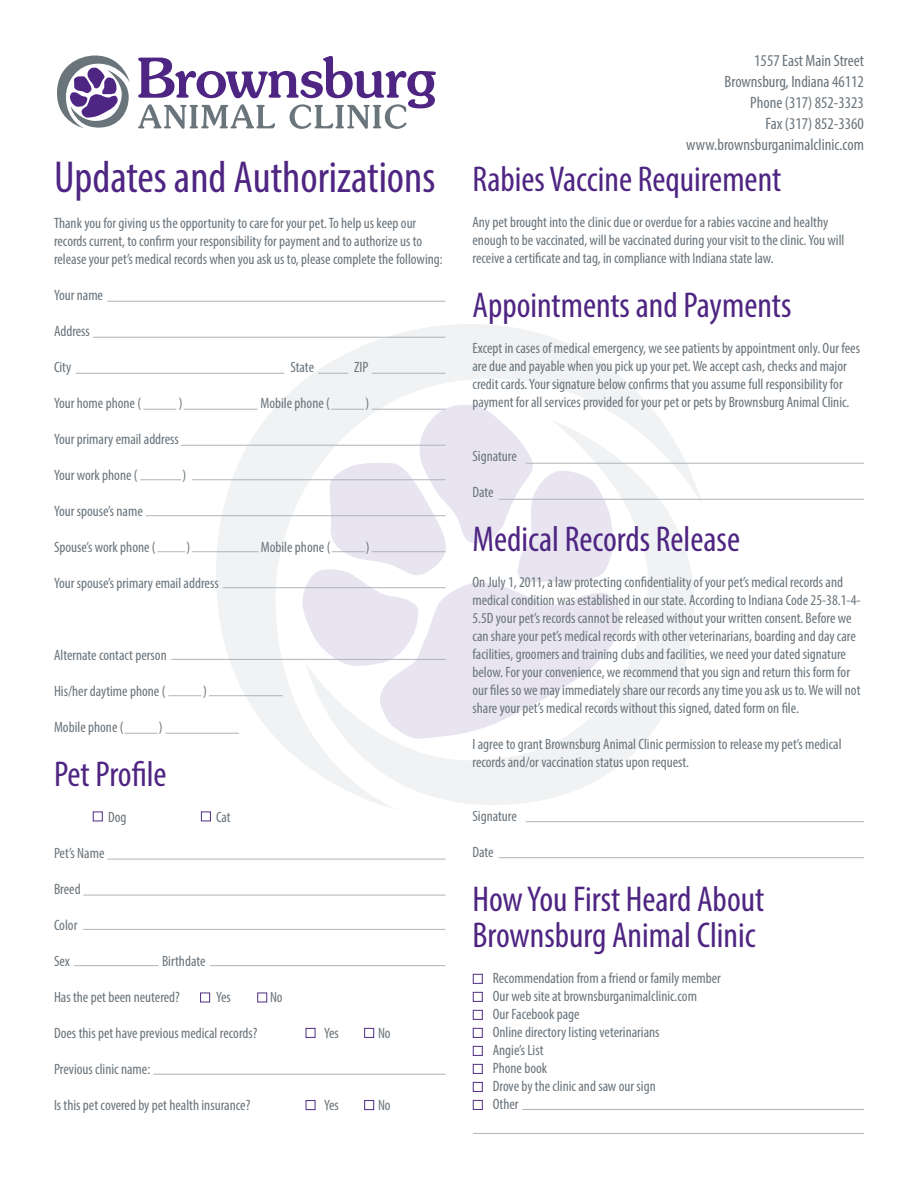
<style>
.page{position:relative;width:918px;height:1188px;background:#fff}
.page>*{position:absolute;margin:0;border:0;box-sizing:border-box;transform-origin:0 0}
.t1{font:condensed 45px "Myriad Pro";color:#4e2582}
.t2{font:condensed 36px/36px "Myriad Pro";color:#4e2582}
.t3{font:condensed 16.5px/21px "Myriad Pro";color:#6a747b;text-align:right}
.t4{font:condensed 15px/18px "Myriad Pro";color:#6a747b}
</style>
<div class="page">
<svg style="left:216px;top:324px;width:486px;height:485px"></svg>
<svg style="left:302px;top:403px;width:319px;height:336px"></svg>
<svg style="left:57px;top:56px;width:73px;height:72px"></svg>
<svg style="left:138px;top:56px;width:298px;height:73px"></svg>
<hr style="left:107px;top:301px;width:338px;height:1px;background:#adb4ba">
<hr style="left:93px;top:337px;width:353px;height:1px;background:#adb4ba">
<hr style="left:76px;top:373px;width:208px;height:1px;background:#adb4ba">
<hr style="left:372px;top:373px;width:73px;height:1px;background:#adb4ba">
<hr style="left:318px;top:373px;width:30px;height:1px;background:#adb4ba">
<hr style="left:184px;top:409px;width:74px;height:1px;background:#adb4ba">
<hr style="left:143px;top:409px;width:33px;height:1px;background:#adb4ba">
<hr style="left:192px;top:479px;width:254px;height:1px;background:#adb4ba">
<hr style="left:140px;top:479px;width:41px;height:1px;background:#adb4ba">
<hr style="left:372px;top:409px;width:74px;height:1px;background:#adb4ba">
<hr style="left:331px;top:409px;width:33px;height:1px;background:#adb4ba">
<hr style="left:192px;top:551px;width:67px;height:1px;background:#adb4ba">
<svg style="left:157px;top:551px;width:28px;height:1px"></svg>
<hr style="left:372px;top:551px;width:74px;height:1px;background:#adb4ba">
<hr style="left:332px;top:551px;width:33px;height:1px;background:#adb4ba">
<hr style="left:181px;top:445px;width:265px;height:1px;background:#adb4ba">
<hr style="left:146px;top:515px;width:300px;height:1px;background:#adb4ba">
<hr style="left:522px;top:1109px;width:342px;height:1px;background:#adb4ba">
<hr style="left:223px;top:587px;width:223px;height:1px;background:#adb4ba">
<hr style="left:526px;top:463px;width:338px;height:1px;background:#adb4ba">
<hr style="left:499px;top:499px;width:365px;height:1px;background:#adb4ba">
<hr style="left:526px;top:821px;width:338px;height:1px;background:#adb4ba">
<hr style="left:499px;top:857px;width:365px;height:1px;background:#adb4ba">
<hr style="left:209px;top:695px;width:74px;height:1px;background:#adb4ba">
<hr style="left:168px;top:695px;width:34px;height:1px;background:#adb4ba">
<hr style="left:165px;top:733px;width:74px;height:1px;background:#adb4ba">
<hr style="left:125px;top:733px;width:33px;height:1px;background:#adb4ba">
<div style="left:473px;top:974px;width:10px;height:10px;border:1px solid #4f2d83"></div>
<div style="left:473px;top:992px;width:10px;height:10px;border:1px solid #4f2d83"></div>
<div style="left:473px;top:1010px;width:10px;height:10px;border:1px solid #4f2d83"></div>
<div style="left:473px;top:1028px;width:10px;height:10px;border:1px solid #4f2d83"></div>
<div style="left:473px;top:1046px;width:10px;height:10px;border:1px solid #4f2d83"></div>
<div style="left:473px;top:1064px;width:10px;height:10px;border:1px solid #4f2d83"></div>
<div style="left:473px;top:1082px;width:10px;height:10px;border:1px solid #4f2d83"></div>
<div style="left:473px;top:1100px;width:10px;height:10px;border:1px solid #4f2d83"></div>
<hr style="left:171px;top:659px;width:275px;height:1px;background:#adb4ba">
<hr style="left:473px;top:1133px;width:391px;height:1px;background:#adb4ba">
<div style="left:93px;top:812px;width:10px;height:9px;border:1px solid #4f2d83"></div>
<div style="left:201px;top:812px;width:10px;height:9px;border:1px solid #4f2d83"></div>
<div style="left:200px;top:993px;width:10px;height:9px;border:1px solid #4f2d83"></div>
<div style="left:257px;top:993px;width:10px;height:9px;border:1px solid #4f2d83"></div>
<div style="left:306px;top:1028px;width:9px;height:10px;border:1px solid #4f2d83"></div>
<div style="left:364px;top:1028px;width:10px;height:10px;border:1px solid #4f2d83"></div>
<hr style="left:107px;top:859px;width:338px;height:1px;background:#adb4ba">
<hr style="left:83px;top:895px;width:362px;height:1px;background:#adb4ba">
<hr style="left:74px;top:965px;width:84px;height:1px;background:#adb4ba">
<hr style="left:210px;top:965px;width:236px;height:1px;background:#adb4ba">
<hr style="left:83px;top:929px;width:362px;height:1px;background:#adb4ba">
<hr style="left:153px;top:1074px;width:292px;height:1px;background:#adb4ba">
<div style="left:306px;top:1100px;width:9px;height:10px;border:1px solid #4f2d83"></div>
<div style="left:364px;top:1100px;width:10px;height:10px;border:1px solid #4f2d83"></div>
<h1 class="t1" style="left:54px;top:150px;width:383px">Updates and Authorizations</h1>
<p class="t4" style="left:54px;top:214px;width:390px">Thank you for giving us the opportunity to care for your pet. To help us keep our records current, to confirm your responsibility for payment and to authorize us to release your pet’s medical records when you ask us to, please complete the following:</p>
<p class="t4" style="left:54px;top:286px;width:51px">Your name</p>
<p class="t4" style="left:54px;top:322px;width:37px">Address</p>
<p class="t4" style="left:54px;top:358px;width:19px">City</p>
<p class="t4" style="left:290px;top:358px;width:25px">State</p>
<p class="t4" style="left:354px;top:358px;width:16px">ZIP</p>
<p class="t4" style="left:54px;top:394px;width:89px">Your home phone (</p>
<p class="t4" style="left:179px;top:394px;width:5px">)</p>
<p class="t4" style="left:260px;top:394px;width:71px">Mobile phone (</p>
<p class="t4" style="left:365px;top:394px;width:5px">)</p>
<p class="t4" style="left:54px;top:430px;width:126px">Your primary email address</p>
<p class="t4" style="left:54px;top:466px;width:85px">Your work phone (</p>
<p class="t4" style="left:182px;top:466px;width:5px">)</p>
<p class="t4" style="left:54px;top:502px;width:90px">Your spouse’s name</p>
<p class="t4" style="left:54px;top:538px;width:103px">Spouse’s work phone (</p>
<p class="t4" style="left:186px;top:538px;width:5px">)</p>
<p class="t4" style="left:261px;top:538px;width:71px">Mobile phone (</p>
<p class="t4" style="left:366px;top:538px;width:5px">)</p>
<p class="t4" style="left:54px;top:574px;width:166px">Your spouse’s primary email address</p>
<p class="t4" style="left:54px;top:646px;width:114px">Alternate contact person</p>
<p class="t4" style="left:54px;top:682px;width:113px">His/her daytime phone (</p>
<p class="t4" style="left:203px;top:682px;width:5px">)</p>
<p class="t4" style="left:54px;top:718px;width:71px">Mobile phone (</p>
<p class="t4" style="left:159px;top:718px;width:5px">)</p>
<h2 class="t2" style="left:54px;top:755px;width:114px">Pet Profile</h2>
<p class="t4" style="left:108px;top:808px;width:20px">Dog</p>
<p class="t4" style="left:216px;top:808px;width:16px">Cat</p>
<p class="t4" style="left:54px;top:844px;width:52px">Pet’s Name</p>
<p class="t4" style="left:54px;top:880px;width:28px">Breed</p>
<p class="t4" style="left:54px;top:916px;width:25px">Color</p>
<p class="t4" style="left:54px;top:952px;width:17px">Sex</p>
<p class="t4" style="left:162px;top:952px;width:45px">Birthdate</p>
<p class="t4" style="left:54px;top:988px;width:127px">Has the pet been neutered?</p>
<p class="t4" style="left:216px;top:988px;width:16px">Yes</p>
<p class="t4" style="left:270px;top:988px;width:14px">No</p>
<p class="t4" style="left:54px;top:1024px;width:205px">Does this pet have previous medical records?</p>
<p class="t4" style="left:324px;top:1024px;width:16px">Yes</p>
<p class="t4" style="left:378px;top:1024px;width:14px">No</p>
<p class="t4" style="left:54px;top:1060px;width:98px">Previous clinic name:</p>
<p class="t4" style="left:54px;top:1096px;width:198px">Is this pet covered by pet health insurance?</p>
<p class="t4" style="left:324px;top:1096px;width:16px">Yes</p>
<p class="t4" style="left:378px;top:1096px;width:14px">No</p>
<p class="t3" style="left:686px;top:50px;width:179px">1557 East Main Street<br>Brownsburg, Indiana 46112<br>Phone (317) 852-3323<br>Fax (317) 852-3360 www.brownsburganimalclinic.com</p>
<h2 class="t2" style="left:472px;top:161px;width:310px">Rabies Vaccine Requirement</h2>
<p class="t4" style="left:472px;top:213px;width:373px">Any pet brought into the clinic due or overdue for a rabies vaccine and healthy enough to be vaccinated, will be vaccinated during your visit to the clinic. You will receive a certificate and tag, in compliance with Indiana state law.</p>
<h2 class="t2" style="left:472px;top:287px;width:320px">Appointments and Payments</h2>
<p class="t4" style="left:472px;top:339px;width:389px">Except in cases of medical emergency, we see patients by appointment only. Our fees are due and payable when you pick up your pet. We accept cash, checks and major credit cards. Your signature below confirms that you assume full responsibility for payment for all services provided for your pet or pets by Brownsburg Animal Clinic.</p>
<p class="t4" style="left:472px;top:447px;width:46px">Signature</p>
<p class="t4" style="left:472px;top:483px;width:23px">Date</p>
<h2 class="t2" style="left:472px;top:521px;width:269px">Medical Records Release</h2>
<p class="t4" style="left:472px;top:573px;width:390px">On July 1, 2011, a law protecting confidentiality of your pet’s medical records and medical condition was established in our state. According to Indiana Code 25-38.1-4- 5.5D your pet’s records cannot be released without your written consent. Before we can share your pet’s medical records with other veterinarians, boarding and day care facilities, groomers and training clubs and facilities, we need your dated signature below. For your convenience, we recommend that you sign and return this form for our files so we may immediately share our records any time you ask us to. We will not share your pet’s medical records without this signed, dated form on file.</p>
<p class="t4" style="left:472px;top:735px;width:371px">I agree to grant Brownsburg Animal Clinic permission to release my pet’s medical records and/or vaccination status upon request.</p>
<p class="t4" style="left:472px;top:807px;width:46px">Signature</p>
<p class="t4" style="left:472px;top:843px;width:23px">Date</p>
<h2 class="t2" style="left:472px;top:881px;width:293px">How You First Heard About<br>Brownsburg Animal Clinic</h2>
<p class="t4" style="left:493px;top:969px;width:230px">Recommendation from a friend or family member<br>Our web site at brownsburganimalclinic.com<br>Our Facebook page<br>Online directory listing veterinarians<br>Angie’s List<br>Phone book<br>Drove by the clinic and saw our sign<br>Other</p>
</div>
